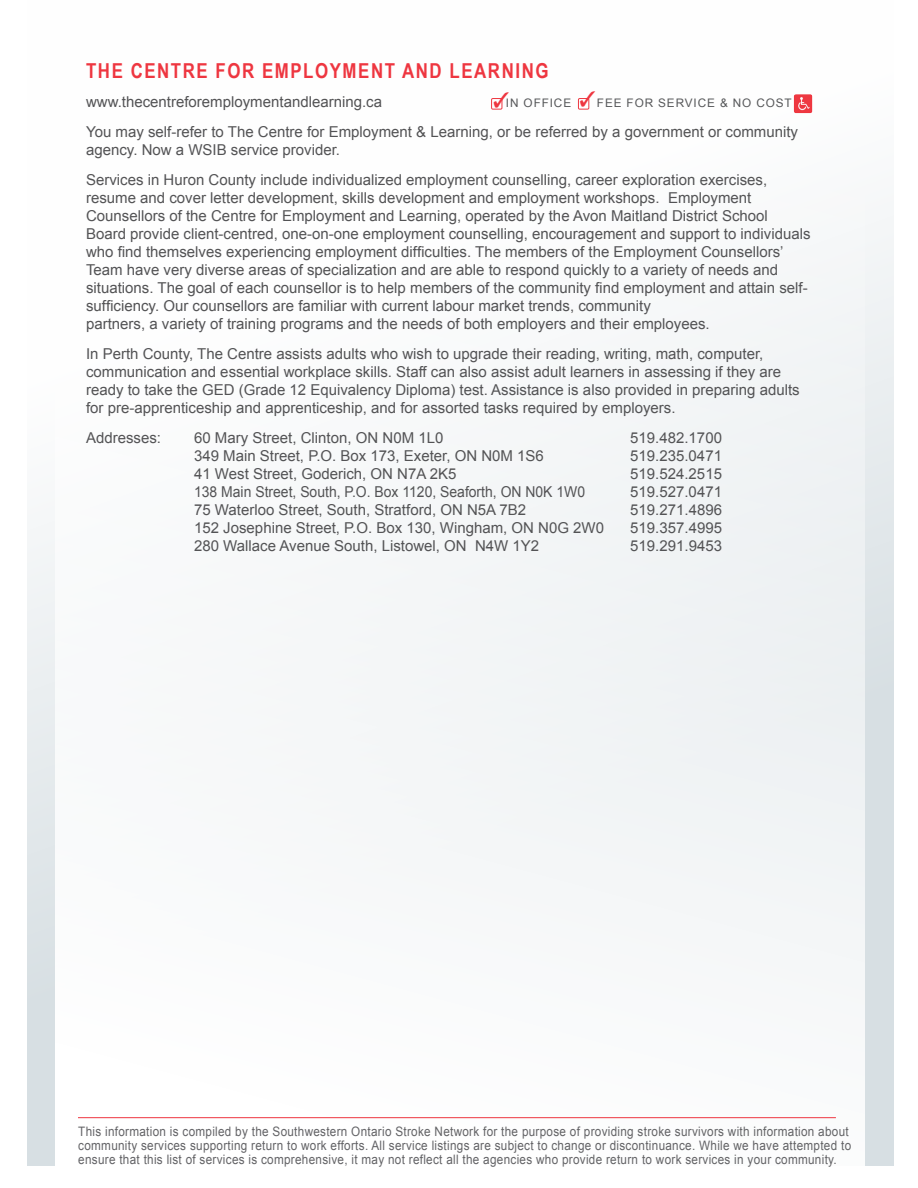
<style>
.page{position:relative;width:918px;height:1188px;background:#fff}
.page>*{position:absolute;margin:0;border:0;box-sizing:border-box;transform-origin:0 0}
.t1{font:700 20.55px "Arial Narrow";letter-spacing:.075em;color:#ee3640}
.t2{font:15px/18px "Arial";color:#535355}
.t3{font:15px "Arial";color:#535355;scale:.93 1}
.t4{font:13.05px/14.2px "Arial";letter-spacing:.025em;color:#636366;scale:.9 1}
.t5{font:11.7px "Arial";letter-spacing:.075em;color:#57585a}
.s1{color:#ee3640}
</style>
<div class="page">
<div style="left:27px;top:0;width:867px;height:1166px;background:linear-gradient(to bottom,#fff,#d1dadf)"></div>
<div style="left:55px;top:10px;width:810px;height:1178px;background:#f8f9fa"></div>
<img style="left:794px;top:94px;width:18px;height:19px">
<div style="left:578px;top:98px;width:11px;height:11px;border:1px solid #ee3640"></div>
<div style="left:491px;top:98px;width:11px;height:11px;border:1px solid #ee3640"></div>
<hr style="left:78px;top:1117px;width:758px;height:1px;background:#ee3640">
<h1 class="t1" style="left:86px;top:55px;width:218px">THE CENTRE FOR EMPLO</h1>
<h1 class="t1" style="left:330px;top:55px;width:158px">YMENT AN D LEARNIN</h1>
<h1 class="t1" style="left:535px;top:55px;width:15px">G</h1>
<p class="t2" style="left:86px;top:88px;width:713px;line-height:29.7px">www.thecentreforemploymentandlearning.ca<br>You may self-refer to The Centre for Employment &amp; Learning, or be referred by a government or community</p>
<p class="t2" style="left:86px;top:135px;width:683px;line-height:29.7px">agency. N ow a WSI B service provider.<br>Services in H uron County include individualized employment counselling, career exploration exercises,</p>
<p class="t2" style="left:86px;top:189px;width:726px">resume and cover letter development, skills development and employment workshops. Employment Counsellors of the Centre for Employment and Learning, operated by the Avon Maitland District School Board provide client-centred, one-on-one employment counselling, encouragement and support to individuals who find themselves experiencing employment difficulties. The members of the Employment Counsellors’ Team have very diverse areas of specialization and are able to respond quickly to a variety of needs and situations. The goal of each counsellor is to help members of the community find employment and attain self&shy;sufficiency. Our counsellors are familiar with current labour market trends, community<br>partners, a variety of training programs and the needs of both employers and their employees.</p>
<p class="t2" style="left:86px;top:345px;width:697px">I n Perth County, The Centre assists adults who wish to upgrade their reading, writing, math, computer, communication and essential workplace skills. Staff can also assist adult learners in assessing if they are ready to take the GED</p>
<p class="t5" style="left:493px;top:95px;width:300px"><span class="s1">✓</span>I n office <span class="s1">✓</span>Fee for service &amp; no cost</p>
<p class="t2" style="left:86px;top:381px;width:715px;text-indent:153px">(Grade 12 Equivalency Diploma) test. Assistance is also provided in preparing adults for pre-apprenticeship and apprenticeship, and for assorted tasks required by employers.</p>
<p class="t2" style="left:86px;top:428px;width:77px">Addresses:</p>
<p class="t2" style="left:194px;top:428px;width:251px">60 Mary Street, Clinton, ON N0M 1L0</p>
<p class="t2" style="left:630px;top:428px;width:93px">519.482.1700</p>
<p class="t2" style="left:194px;top:446px;width:351px">349 Main Street, P.O. Box 173, Exeter, ON N 0M 1S6</p>
<p class="t2" style="left:630px;top:446px;width:93px">519.235.0471</p>
<p class="t2" style="left:194px;top:464px;width:264px">41 West Street, Goderich, ON N 7A 2K5</p>
<p class="t2" style="left:630px;top:464px;width:93px">519.524.2515</p>
<p class="t3" style="left:194px;top:481px;width:422px">138 Main Street, South, P.O. Box 1120, Seaforth, ON N 0K 1W0</p>
<p class="t2" style="left:630px;top:482px;width:93px">519.527.0471</p>
<p class="t2" style="left:194px;top:500px;width:334px">75 Waterloo Street, South, Stratford, ON N 5A 7B2</p>
<p class="t2" style="left:630px;top:500px;width:93px">519.271.4896</p>
<p class="t2" style="left:194px;top:518px;width:411px">152 Josephine Street, P.O. Box 130, Wingham, ON N0G 2W0</p>
<p class="t2" style="left:630px;top:518px;width:93px">519.357.4995</p>
<p class="t2" style="left:194px;top:536px;width:262px">280 Wallace Avenue South, Listowel, ON</p>
<p class="t2" style="left:475px;top:536px;width:66px">N4W 1Y2</p>
<p class="t2" style="left:630px;top:536px;width:93px">519.291.9453</p>
<p class="t4" style="left:78px;top:1124px;width:860px">This information is compiled by the Southwestern Ontario Stroke N etwork for the purpose of providing stroke survivors with information about community services supporting return to work efforts. All service listings are subject to change or discontinuance. While we have attempted to ensure that this list of services is comprehensive, it may not reflect all the agencies who provide return to work services in your community.</p>
</div>
